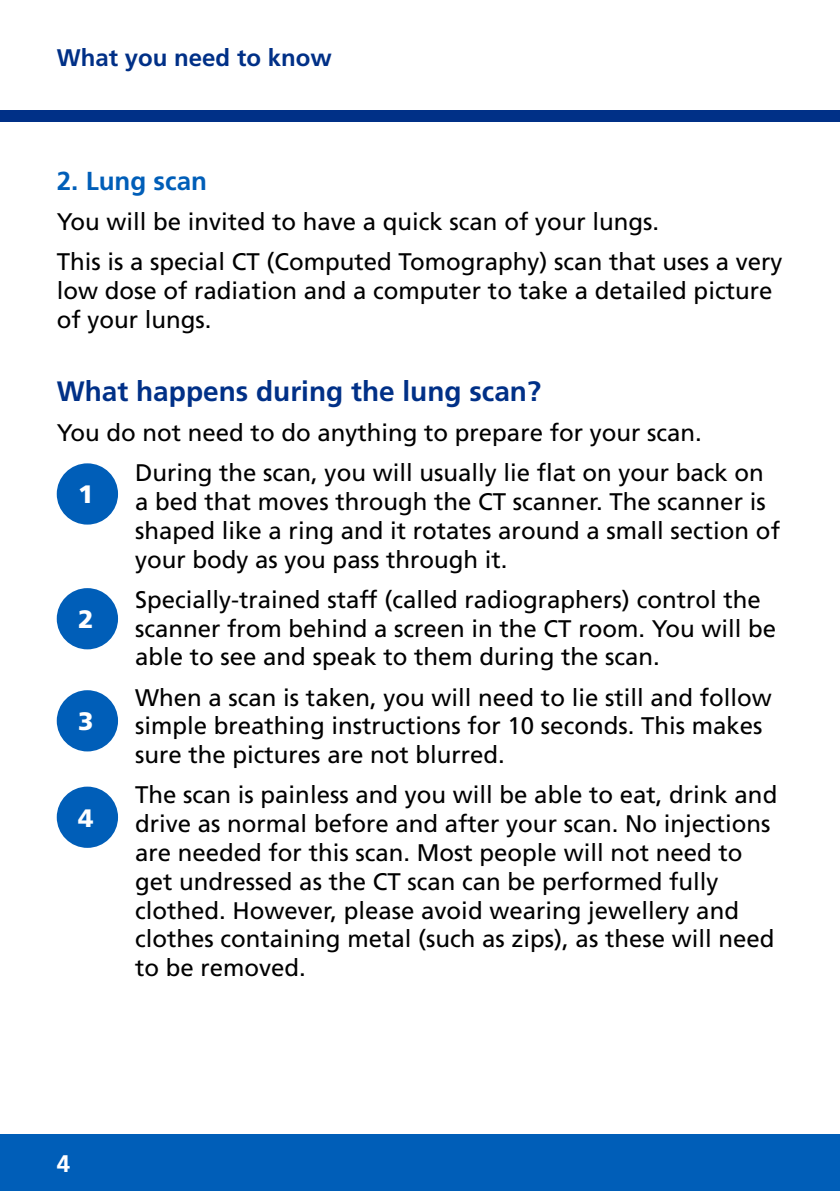
<style>
.page{position:relative;width:840px;height:1191px;background:#fff}
.page>*{position:absolute;margin:0;border:0;box-sizing:border-box;transform-origin:0 0}
.t1{font:700 28px "Frutiger LT Pro";color:#003087}
.t2{font:700 26px "Frutiger LT Pro";color:#005eb8}
.t3{font:900 25.2px "Frutiger LT Pro";color:#fff}
.t4{font:24px/28.8px "Frutiger LT Pro";color:#000}
.t5{font:700 24px "Frutiger LT Pro";color:#003087}
.t6{font:700 24px "Frutiger LT Pro";color:#fff}
</style>
<div class="page">
<div style="left:0;top:111px;width:839px;height:11px;background:#003087"></div>
<div style="left:0;top:1134px;width:839px;height:57px;background:#005eb8"></div>
<div style="left:57px;top:463px;width:61px;height:61px;background:#005eb8;border-radius:50%"></div>
<div style="left:57px;top:588px;width:61px;height:61px;background:#005eb8;border-radius:50%"></div>
<div style="left:57px;top:690px;width:61px;height:61px;background:#005eb8;border-radius:50%"></div>
<div style="left:57px;top:786px;width:61px;height:62px;background:#005eb8;border-radius:50%"></div>
<p class="t5" style="left:57px;top:43px;width:276px">What you need to know</p>
<p class="t2" style="left:57px;top:165px;width:152px">2. Lung scan</p>
<p class="t4" style="left:57px;top:201px;width:727px;line-height:40.2px">You will be invited to have a quick scan of your lungs.<br>This is a special CT (Computed Tomography) scan that uses a very</p>
<p class="t4" style="left:57px;top:276px;width:716px">low dose of radiation and a computer to take a detailed picture of your lungs.</p>
<p class="t1" style="left:57px;top:374px;width:485px">What happens during the lung scan?</p>
<p class="t4" style="left:135px;top:413px;width:630px;line-height:40.2px;text-indent:-78px">You do not need to do anything to prepare for your scan.<br>During the scan, you will usually lie flat on your back on</p>
<p class="t4" style="left:135px;top:487px;width:646px">a bed that moves through the CT scanner. The scanner is shaped like a ring and it rotates around a small section of your body as you pass through it.</p>
<p class="t4" style="left:135px;top:585px;width:642px">Specially-trained staff (called radiographers) control the scanner from behind a screen in the CT room. You will be able to see and speak to them during the scan.</p>
<p class="t4" style="left:135px;top:683px;width:638px">When a scan is taken, you will need to lie still and follow simple breathing instructions for 10 seconds. This makes sure the pictures are not blurred.</p>
<p class="t4" style="left:135px;top:780px;width:643px">The scan is painless and you will be able to eat, drink and drive as normal before and after your scan. No injections are needed for this scan. Most people will not need to get undressed as the CT scan can be performed fully clothed. However, please avoid wearing jewellery and clothes containing metal (such as zips), as these will need to be removed.</p>
<p class="t3" style="left:78px;top:479px;width:17px">1</p>
<p class="t3" style="left:78px;top:604px;width:17px">2</p>
<p class="t3" style="left:78px;top:706px;width:17px">3</p>
<p class="t3" style="left:78px;top:802px;width:17px">4</p>
<p class="t6" style="left:57px;top:1149px;width:15px">4</p>
</div>
